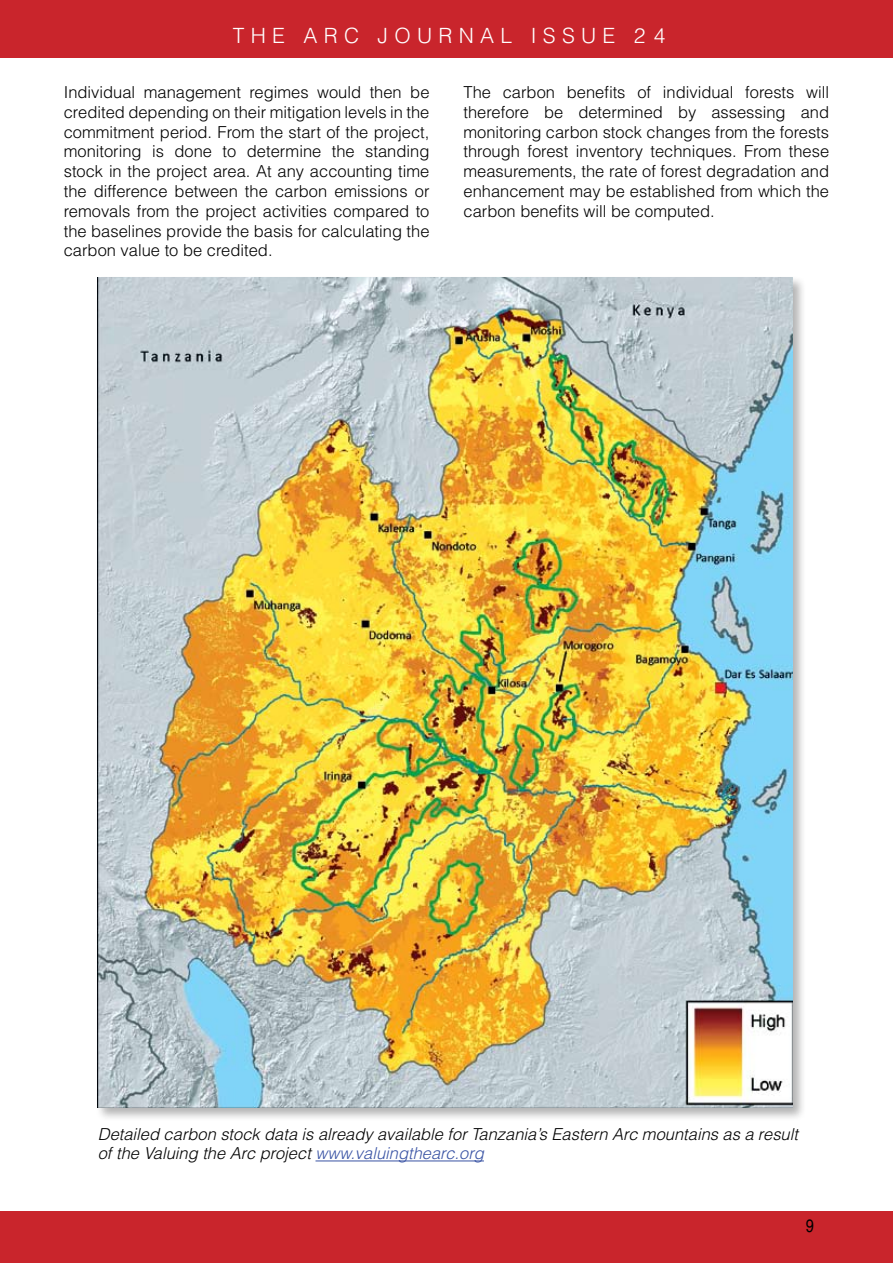
<style>
.page{position:relative;width:893px;height:1263px;background:#fff}
.page>*{position:absolute;margin:0;border:0;box-sizing:border-box;transform-origin:0 0}
.t1{font:300 21px "Helvetica";letter-spacing:.3em;color:#fff}
.t2{font:condensed 18px "Helvetica";color:#000}
.t3{font:300 16.5px/19.8px "Helvetica";color:#000;text-align:justify}
.t4{font:italic 300 16.5px/19.8px "Helvetica";color:#000}
.s1{color:#3953a4}
</style>
<div class="page">
<div style="left:0;top:1211px;width:893px;height:52px;background:#c9252c"></div>
<div style="left:0;top:0;width:893px;height:58px;background:#c9252c"></div>
<div style="left:96px;top:275px;width:717px;height:853px;background:#000;opacity:.3"></div>
<img style="left:98px;top:277px;width:694px;height:831px">
<hr style="left:315px;top:1160px;width:169px;height:1px;background:#3953a4">
<p class="t1" style="left:233px;top:22px;width:434px">the arc journal Issue 24</p>
<p class="t3" style="left:64px;top:82px;width:367px">Individual management regimes would then be credited depending on their mitigation levels in the commitment period. From the start of the project, monitoring is done to determine the standing stock in the project area. At any accounting time the difference between the carbon emissions or removals from the project activities compared to the baselines provide the basis for calculating the carbon value to be credited.</p>
<p class="t3" style="left:463px;top:82px;width:367px">The carbon benefits of individual forests will therefore be determined by assessing and monitoring carbon stock changes from the forests through forest inventory techniques. From these measurements, the rate of forest degradation and enhancement may be established from which the carbon benefits will be computed.</p>
<p class="t4" style="left:98px;top:1123px;width:702px">Detailed carbon stock data is already available for Tanzania’s Eastern Arc mountains as a result of the Valuing the Arc project <span class="s1">www.valuingthearc.org</span></p>
<p class="t2" style="left:806px;top:1215px;width:10px">9</p>
</div>
